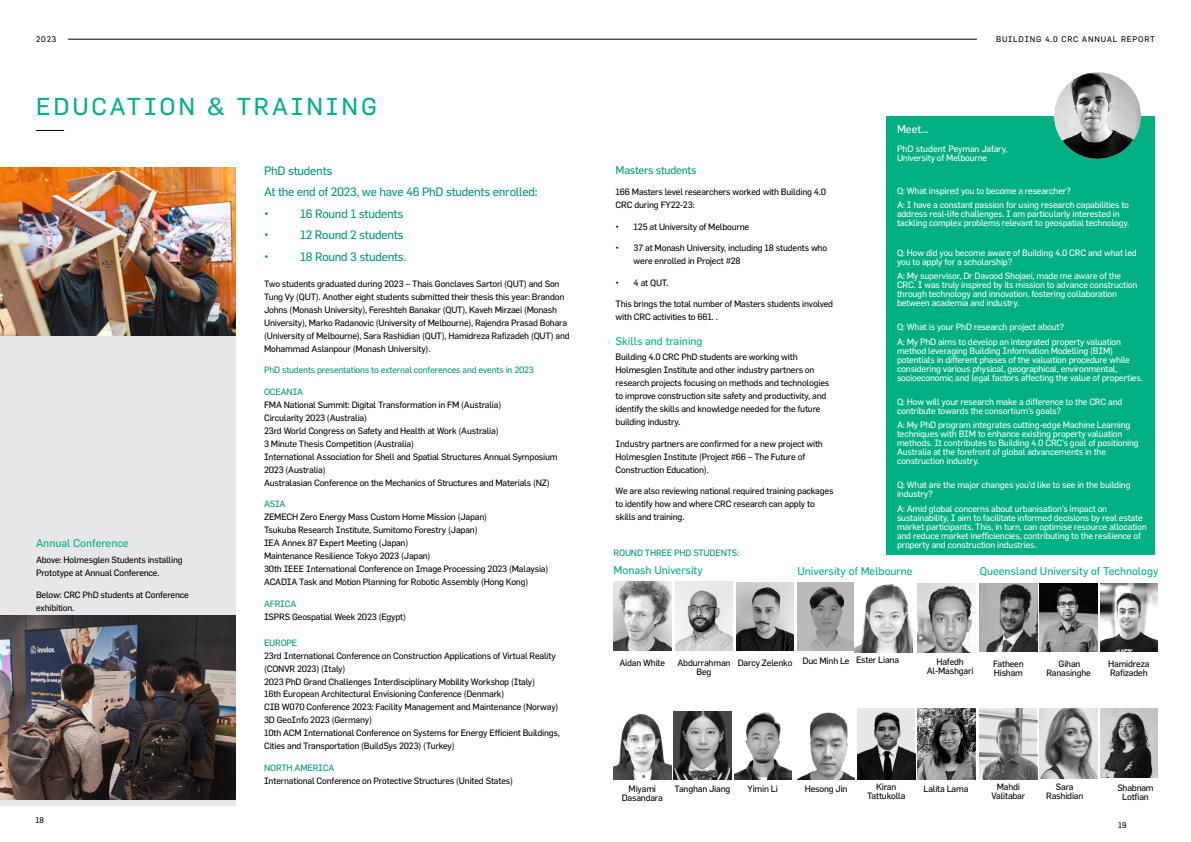
<style>
.page{position:relative;width:1191px;height:842px;background:#fff}
.page>*{position:absolute;margin:0;border:0;box-sizing:border-box;transform-origin:0 0}
.t1{font:24px "Flama Basic";letter-spacing:.12em;color:#00b082}
.t2{font:12px/21.5px "Flama Basic";letter-spacing:-.02em;color:#009778}
.t3{font:11px "Flama Basic";color:#00b082}
.t4{font:11px "Flama Basic";letter-spacing:-.02em;color:#009778}
.t5{font:11px "Flama Basic";color:#fff}
.t6{font:9px/13px "Flama Basic";letter-spacing:-.02em;color:#000}
.t7{font:9px/9px "Flama Basic";letter-spacing:-.02em;color:#fff}
.t8{font:9px "Flama Basic";letter-spacing:-.02em;color:#009778}
.t9{font:8px "Flama Basic";letter-spacing:.1em;color:#000}
</style>
<div class="page">
<hr style="left:68px;top:39px;width:909px;height:1px;background:#000">
<svg style="left:36px;top:130px;width:28px;height:1px"></svg>
<div style="left:0;top:168px;width:235px;height:638px;background:#e6e7e8"></div>
<img style="left:797px;top:582px;width:56px;height:69px">
<img style="left:917px;top:708px;width:58px;height:71px">
<img style="left:917px;top:584px;width:58px;height:69px">
<img style="left:855px;top:584px;width:57px;height:69px">
<img style="left:797px;top:712px;width:58px;height:67px">
<div style="left:885px;top:116px;width:269px;height:438px;background:#00b082"></div>
<img style="left:1054px;top:72px;width:86px;height:87px;border-radius:43px">
<img style="left:857px;top:708px;width:58px;height:71px">
<img style="left:0;top:168px;width:235px;height:167px">
<img style="left:0;top:615px;width:235px;height:185px">
<img style="left:613px;top:582px;width:58px;height:69px">
<img style="left:675px;top:582px;width:57px;height:69px">
<img style="left:736px;top:582px;width:57px;height:69px">
<img style="left:613px;top:713px;width:58px;height:66px">
<img style="left:674px;top:711px;width:57px;height:68px">
<img style="left:734px;top:712px;width:57px;height:67px">
<img style="left:1040px;top:708px;width:57px;height:70px">
<img style="left:1100px;top:708px;width:57px;height:69px">
<img style="left:979px;top:708px;width:58px;height:71px">
<img style="left:979px;top:584px;width:58px;height:67px">
<img style="left:1040px;top:583px;width:57px;height:68px">
<img style="left:1100px;top:583px;width:57px;height:68px">
<p class="t9" style="left:36px;top:35px;width:22px">2023</p>
<p class="t9" style="left:996px;top:35px;width:160px">BUILDING 4.0 CRC ANNUAL REPORT</p>
<h1 class="t1" style="left:36px;top:92px;width:342px">EDUCATION &amp; TRAINING</h1>
<p class="t3" style="left:36px;top:537px;width:94px">Annual Conference</p>
<p class="t6" style="left:36px;top:553px;width:148px">Above: Holmesglen Students installing<br>Prototype at Annual Conference.</p>
<p class="t6" style="left:36px;top:588px;width:154px">Below: CRC PhD students at Conference exhibition.</p>
<p class="t9" style="left:35px;top:815px;width:10px">18</p>
<h2 class="t2" style="left:264px;top:159px;width:275px">PhD students<br>At the end of 2023, we have 46 PhD students enrolled: •</h2>
<h2 class="t2" style="left:300px;top:202px;width:105px">16 Round 1 students</h2>
<h2 class="t2" style="left:264px;top:224px;width:6px">•</h2>
<h2 class="t2" style="left:300px;top:224px;width:105px">12 Round 2 students</h2>
<h2 class="t2" style="left:264px;top:245px;width:6px">•</h2>
<h2 class="t2" style="left:300px;top:245px;width:108px">18 Round 3 students.</h2>
<p class="t6" style="left:264px;top:277px;width:307px">Two students graduated during 2023 – Thais Gonclaves Sartori (QUT) and Son Tung Vy (QUT). Another eight students submitted their thesis this year: Brandon Johns (Monash University), Fereshteh Banakar (QUT), Kaveh Mirzaei (Monash University), Marko Radanovic (University of Melbourne), Rajendra Prasad Bohara (University of Melbourne), Sara Rashidian (QUT), Hamidreza Rafizadeh (QUT) and Mohammad Aslanpour (Monash University).</p>
<p class="t8" style="left:264px;top:364px;width:271px">PhD students presentations to external conferences and events in 2023</p>
<p class="t8" style="left:264px;top:386px;width:41px">OCEANIA</p>
<p class="t6" style="left:264px;top:398px;width:295px">FMA National Summit: Digital Transformation in FM (Australia)<br>Circularity 2023 (Australia)<br>23rd World Congress on Safety and Health at Work (Australia)<br>3 Minute Thesis Competition (Australia)<br>International Association for Shell and Spatial Structures Annual Symposium 2023 (Australia)<br>Australasian Conference on the Mechanics of Structures and Materials (NZ)</p>
<p class="t8" style="left:264px;top:498px;width:23px">ASIA</p>
<p class="t6" style="left:264px;top:510px;width:286px">ZEMECH Zero Energy Mass Custom Home Mission (Japan)<br>Tsukuba Research Institute, Sumitomo Forestry (Japan)<br>IEA Annex 87 Expert Meeting (Japan)<br>Maintenance Resilience Tokyo 2023 (Japan)<br>30th IEEE International Conference on Image Processing 2023 (Malaysia)<br>ACADIA Task and Motion Planning for Robotic Assembly (Hong Kong)</p>
<p class="t8" style="left:264px;top:598px;width:34px">AFRICA</p>
<p class="t6" style="left:264px;top:610px;width:143px">ISPRS Geospatial Week 2023 (Egypt)</p>
<p class="t8" style="left:264px;top:637px;width:35px">EUROPE</p>
<p class="t6" style="left:264px;top:649px;width:297px">23rd International Conference on Construction Applications of Virtual Reality (CONVR 2023) (Italy)<br>2023 PhD Grand Challenges Interdisciplinary Mobility Workshop (Italy)<br>16th European Architectural Envisioning Conference (Denmark)<br>CIB W070 Conference 2023: Facility Management and Maintenance (Norway)<br>3D GeoInfo 2023 (Germany)<br>10th ACM International Conference on Systems for Energy Efficient Buildings, Cities and Transportation (BuildSys 2023) (Turkey)</p>
<p class="t8" style="left:264px;top:762px;width:72px">NORTH AMERICA</p>
<p class="t6" style="left:264px;top:774px;width:250px">International Conference on Protective Structures (United States)</p>
<p class="t5" style="left:897px;top:123px;width:33px">Meet...</p>
<p class="t7" style="left:897px;top:144px;width:112px">PhD student Peyman Jafary,<br>University of Melbourne</p>
<p class="t7" style="left:897px;top:183px;width:233px;line-height:14.7px">Q: What inspired you to become a researcher?<br>A: I have a constant passion for using research capabilities to</p>
<p class="t7" style="left:897px;top:210px;width:234px">address real-life challenges. I am particularly interested in tackling complex problems relevant to geospatial technology.</p>
<p class="t7" style="left:897px;top:248px;width:241px">Q: How did you become aware of Building 4.0 CRC and what led you to apply for a scholarship?</p>
<p class="t7" style="left:897px;top:272px;width:242px">A: My supervisor, Dr Davood Shojaei, made me aware of the CRC. I was truly inspired by its mission to advance construction through technology and innovation, fostering collaboration between academia and industry.</p>
<p class="t7" style="left:897px;top:319px;width:226px;line-height:14.7px">Q: What is your PhD research project about?<br>A: My PhD aims to develop an integrated property valuation</p>
<p class="t7" style="left:897px;top:346px;width:247px">method leveraging Building Information Modelling (BIM) potentials in different phases of the valuation procedure while considering various physical, geographical, environmental, socioeconomic and legal factors affecting the value of properties.</p>
<p class="t7" style="left:897px;top:397px;width:227px">Q: How will your research make a difference to the CRC and contribute towards the consortium’s goals?</p>
<p class="t7" style="left:897px;top:420px;width:243px">A: My PhD program integrates cutting-edge Machine Learning techniques with BIM to enhance existing property valuation methods. It contributes to Building 4.0 CRC’s goal of positioning Australia at the forefront of global advancements in the construction industry.</p>
<p class="t7" style="left:897px;top:480px;width:235px">Q: What are the major changes you’d like to see in the building industry?</p>
<p class="t7" style="left:897px;top:504px;width:251px">A: Amid global concerns about urbanisation’s impact on sustainability, I aim to facilitate informed decisions by real estate market participants. This, in turn, can optimise resource allocation and reduce market inefficiencies, contributing to the resilience of property and construction industries.</p>
<p class="t4" style="left:615px;top:163px;width:82px">Masters students</p>
<p class="t6" style="left:615px;top:185px;width:212px">166 Masters level researchers worked with Building 4.0<br>CRC during FY22-23:</p>
<p class="t6" style="left:615px;top:220px;width:135px">• 125 at University of Melbourne</p>
<p class="t6" style="left:633px;top:241px;width:195px;text-indent:-18px">• 37 at Monash University, including 18 students who were enrolled in Project #28</p>
<p class="t6" style="left:615px;top:276px;width:54px">• 4 at QUT.</p>
<p class="t6" style="left:615px;top:297px;width:219px">This brings the total number of Masters students involved with CRC activities to 661. .</p>
<p class="t3" style="left:615px;top:334px;width:88px">Skills and training</p>
<p class="t6" style="left:615px;top:351px;width:215px">Building 4.0 CRC PhD students are working with Holmesglen Institute and other industry partners on research projects focusing on methods and technologies to improve construction site safety and productivity, and identify the skills and knowledge needed for the future building industry.</p>
<p class="t6" style="left:615px;top:437px;width:209px">Industry partners are confirmed for a new project with<br>Holmesglen Institute (Project #66 – The Future of<br>Construction Education).</p>
<p class="t6" style="left:615px;top:485px;width:219px">We are also reviewing national required training packages to identify how and where CRC research can apply to skills and training.</p>
<p class="t8" style="left:613px;top:547px;width:127px">ROUND THREE PHD STUDENTS:</p>
<p class="t3" style="left:613px;top:564px;width:91px">Monash University</p>
<p class="t3" style="left:797px;top:565px;width:117px">University of Melbourne</p>
<p class="t3" style="left:979px;top:565px;width:180px">Queensland University of Technology</p>
<p class="t6" style="left:619px;top:656px;width:47px">Aidan White</p>
<p class="t6" style="left:696px;top:658px;width:97px;line-height:8.6px;text-indent:-19px">Abdurrahman Darcy Zelenko<br>Beg</p>
<p class="t6" style="left:856px;top:654px;width:45px">Ester Liana</p>
<p class="t6" style="left:802px;top:654px;width:49px">Duc Minh Le</p>
<p class="t6" style="left:926px;top:657px;width:48px;line-height:9px;text-align:center">Hafedh<br>Al-Mashgari</p>
<p class="t6" style="left:993px;top:659px;width:32px;line-height:9px">Fatheen<br>Hisham</p>
<p class="t6" style="left:1046px;top:659px;width:46px;line-height:9px;text-align:center">Gihan<br>Ranasinghe</p>
<p class="t6" style="left:1108px;top:659px;width:43px;line-height:9px">Hamidreza<br>Rafizadeh</p>
<p class="t6" style="left:621px;top:784px;width:43px;line-height:9px;text-align:center">Miyami<br>Dasandara</p>
<p class="t6" style="left:674px;top:782px;width:57px">Tanghan Jiang</p>
<p class="t6" style="left:747px;top:782px;width:32px">Yimin Li</p>
<p class="t6" style="left:867px;top:782px;width:40px;line-height:9px;text-align:center">Kiran<br>Tattukolla</p>
<p class="t6" style="left:804px;top:782px;width:44px">Hesong Jin</p>
<p class="t6" style="left:923px;top:782px;width:46px">Lalita Lama</p>
<p class="t6" style="left:991px;top:782px;width:35px;line-height:9px;text-align:center">Mahdi<br>Valitabar</p>
<p class="t6" style="left:1046px;top:782px;width:39px;line-height:9px;text-align:center">Sara<br>Rashidian</p>
<p class="t6" style="left:1117px;top:783px;width:38px;line-height:9px;text-align:center">Shabnam<br>Lotfian</p>
<p class="t9" style="left:1118px;top:820px;width:10px">19</p>
</div>
